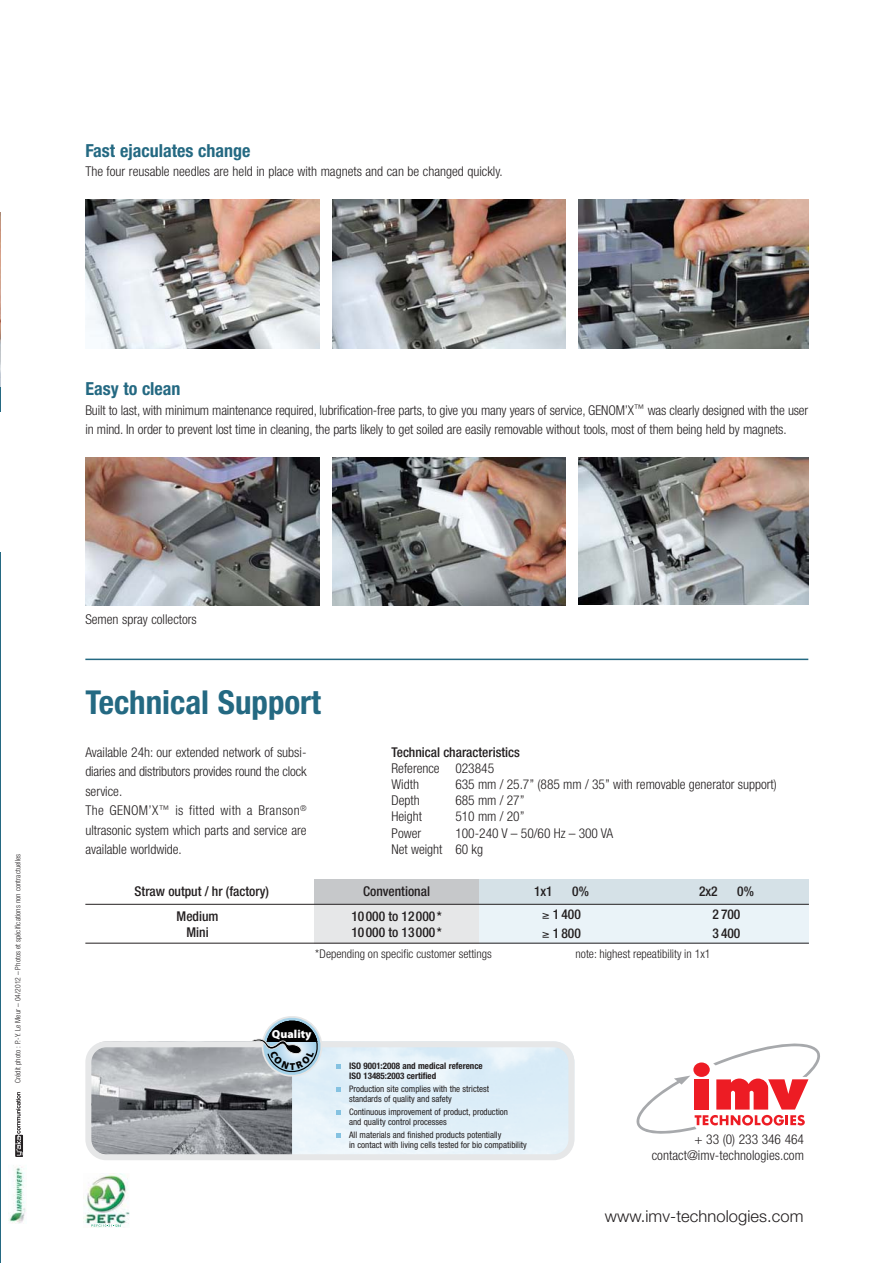
<style>
.page{position:relative;width:893px;height:1263px;background:#fff}
.page>*{position:absolute;margin:0;border:0;box-sizing:border-box;transform-origin:0 0}
.t1{font:700 condensed 33px "Helvetica Neue";color:#246982}
.t2{font:700 condensed 18px "Helvetica Neue";color:#246982}
.t3{font:300 16.5px "Helvetica Neue";letter-spacing:.005em;color:#231f20}
.t4{font:300 condensed 13.5px/19.5px "Helvetica Neue";color:#231f20}
.t5{font:500 condensed 13.5px/16.2px "Helvetica Neue";color:#231f20}
.t6{font:300 condensed 12px "Helvetica Neue";color:#231f20}
.t7{font:900 11.7px "Myriad Pro";color:#fff}
.t8{font:condensed 9px/10.5px "Helvetica Neue";color:#231f20}
.t9{font:700 condensed 9px/10.5px "Helvetica Neue";color:#231f20}
.t10{font:300 condensed 7.5px "Helvetica Neue";letter-spacing:.01em;color:#231f20}
</style>
<div class="page">
<hr style="left:0;top:552px;width:1px;height:710px;background:#246982">
<svg style="left:636px;top:1044px;width:184px;height:90px"></svg>
<img style="left:9px;top:1167px;width:17px;height:56px">
<div style="left:15px;top:1135px;width:8px;height:22px;background:#878586"></div>
<img style="left:83px;top:1174px;width:46px;height:52px">
<svg style="left:91px;top:1225px;width:30px;height:2px"></svg>
<svg style="left:16px;top:1135px;width:7px;height:22px"></svg>
<svg style="left:15px;top:1092px;width:7px;height:64px"></svg>
<svg style="left:85px;top:1041px;width:489px;height:119px;background:#c6ced4"></svg>
<svg style="left:336px;top:1064px;width:4px;height:5px"></svg>
<svg style="left:336px;top:1087px;width:4px;height:5px"></svg>
<svg style="left:336px;top:1111px;width:4px;height:4px"></svg>
<svg style="left:336px;top:1134px;width:4px;height:4px"></svg>
<hr style="left:0;top:212px;width:1px;height:200px;background:#246982">
<img style="left:0;top:212px;width:1px;height:174px">
<img style="left:85px;top:199px;width:234px;height:149px">
<img style="left:332px;top:199px;width:234px;height:149px">
<img style="left:579px;top:199px;width:229px;height:149px">
<img style="left:85px;top:457px;width:234px;height:149px">
<img style="left:332px;top:457px;width:234px;height:149px">
<img style="left:579px;top:457px;width:229px;height:148px">
<hr style="left:85px;top:659px;width:723px;height:1px;background:#246982">
<div style="left:314px;top:879px;width:165px;height:25px;background:#c6c8ca"></div>
<div style="left:479px;top:879px;width:165px;height:25px;background:#d5e1e7"></div>
<div style="left:644px;top:879px;width:165px;height:25px;background:#d5e1e7"></div>
<div style="left:314px;top:904px;width:165px;height:39px;background:#e6e7e8"></div>
<div style="left:479px;top:904px;width:165px;height:39px;background:#eaf3f8"></div>
<div style="left:644px;top:904px;width:165px;height:39px;background:#eaf3f8"></div>
<hr style="left:85px;top:904px;width:724px;height:1px;background:#231f20">
<hr style="left:85px;top:943px;width:724px;height:1px;background:#231f20">
<svg style="left:252px;top:1016px;width:74px;height:65px;background:#a0adb5"></svg>
<h2 class="t2" style="left:85px;top:144px;width:167px">Fast ejaculates change</h2>
<p class="t4" style="left:85px;top:163px;width:419px">The four reusable needles are held in place with magnets and can be changed quickly.</p>
<h2 class="t2" style="left:85px;top:382px;width:97px">Easy to clean</h2>
<p class="t4" style="left:85px;top:401px;width:724px">Built to last, with minimum maintenance required, lubrification-free parts, to give you many years of service, GENOM’X<sup>™</sup> was clearly designed with the user in mind. In order to prevent lost time in cleaning, the parts likely to get soiled are easily removable without tools, most of them being held by magnets.</p>
<p class="t10" style="left:15px;top:1083px;width:231px;rotate:-90deg">Crédit photo : P.-Y. Le Meur – 04/2012 – Photos et spécifications non contractuelles</p>
<p class="t4" style="left:85px;top:611px;width:113px">Semen spray collectors</p>
<h1 class="t1" style="left:85px;top:690px;width:237px">Technical Support</h1>
<p class="t4" style="left:85px;top:743px;width:223px">Available 24h: our extended network of subsi&shy;diaries and distributors provides round the clock service.<br>The GENOM’X<sup>™</sup> is fitted with a Branson<sup>® </sup>ultrasonic system which parts and service are available worldwide.</p>
<p class="t5" style="left:391px;top:745px;width:130px">Technical characteristics</p>
<p class="t4" style="left:391px;top:761px;width:104px;line-height:16.2px">Reference 023845<br>Width</p>
<p class="t4" style="left:455px;top:776px;width:323px">635 mm / 25.7’’ (885 mm / 35’’ with removable generator support)</p>
<p class="t4" style="left:391px;top:792px;width:30px">Depth</p>
<p class="t4" style="left:455px;top:792px;width:71px">685 mm / 27’’</p>
<p class="t4" style="left:391px;top:808px;width:32px">Height</p>
<p class="t4" style="left:455px;top:808px;width:71px">510 mm / 20’’</p>
<p class="t4" style="left:391px;top:824px;width:31px">Power</p>
<p class="t4" style="left:391px;top:826px;width:223px;line-height:16.2px;text-indent:64px">100-240 V – 50/60 Hz – 300 VA<br>Net weight 60 kg</p>
<p class="t5" style="left:135px;top:885px;width:136px">Straw output / hr (factory)</p>
<p class="t5" style="left:363px;top:885px;width:68px">Conventional</p>
<p class="t5" style="left:534px;top:885px;width:20px">1x1</p>
<p class="t5" style="left:572px;top:885px;width:18px">0%</p>
<p class="t5" style="left:699px;top:885px;width:20px">2x2</p>
<p class="t5" style="left:737px;top:885px;width:18px">0%</p>
<p class="t5" style="left:177px;top:909px;width:43px;text-align:center">Medium<br>Mini</p>
<p class="t5" style="left:351px;top:909px;width:92px">10000 to 12000*<br>10000 to 13000*</p>
<p class="t5" style="left:542px;top:907px;width:40px;line-height:18.3px">≥ 1 400 ≥ 1 800</p>
<p class="t5" style="left:712px;top:907px;width:29px;line-height:18.3px">2 700<br>3 400</p>
<p class="t6" style="left:576px;top:950px;width:137px">note: highest repeatibility in 1x1</p>
<p class="t6" style="left:315px;top:950px;width:178px">*Depending on specific customer settings</p>
<p class="t7" style="left:272px;top:1027px;width:41px">Quality</p>
<p class="t9" style="left:349px;top:1061px;width:135px">ISO 9001:2008 and medical reference<br>ISO 13485:2003 certified</p>
<p class="t8" style="left:349px;top:1084px;width:142px">Production site complies with the strictest standards of quality and safety</p>
<p class="t8" style="left:349px;top:1107px;width:161px">Continuous improvement of product, production and quality control processes</p>
<p class="t8" style="left:349px;top:1130px;width:179px">All materials and finished products potentially<br>in contact with living cells tested for bio compatibility</p>
<p class="t4" style="left:652px;top:1132px;width:154px;line-height:16.2px;text-align:right">+ 33 (0) 233 346 464 contact@imv-technologies.com</p>
<p class="t3" style="left:605px;top:1210px;width:200px">www.imv-technologies.com</p>
</div>
